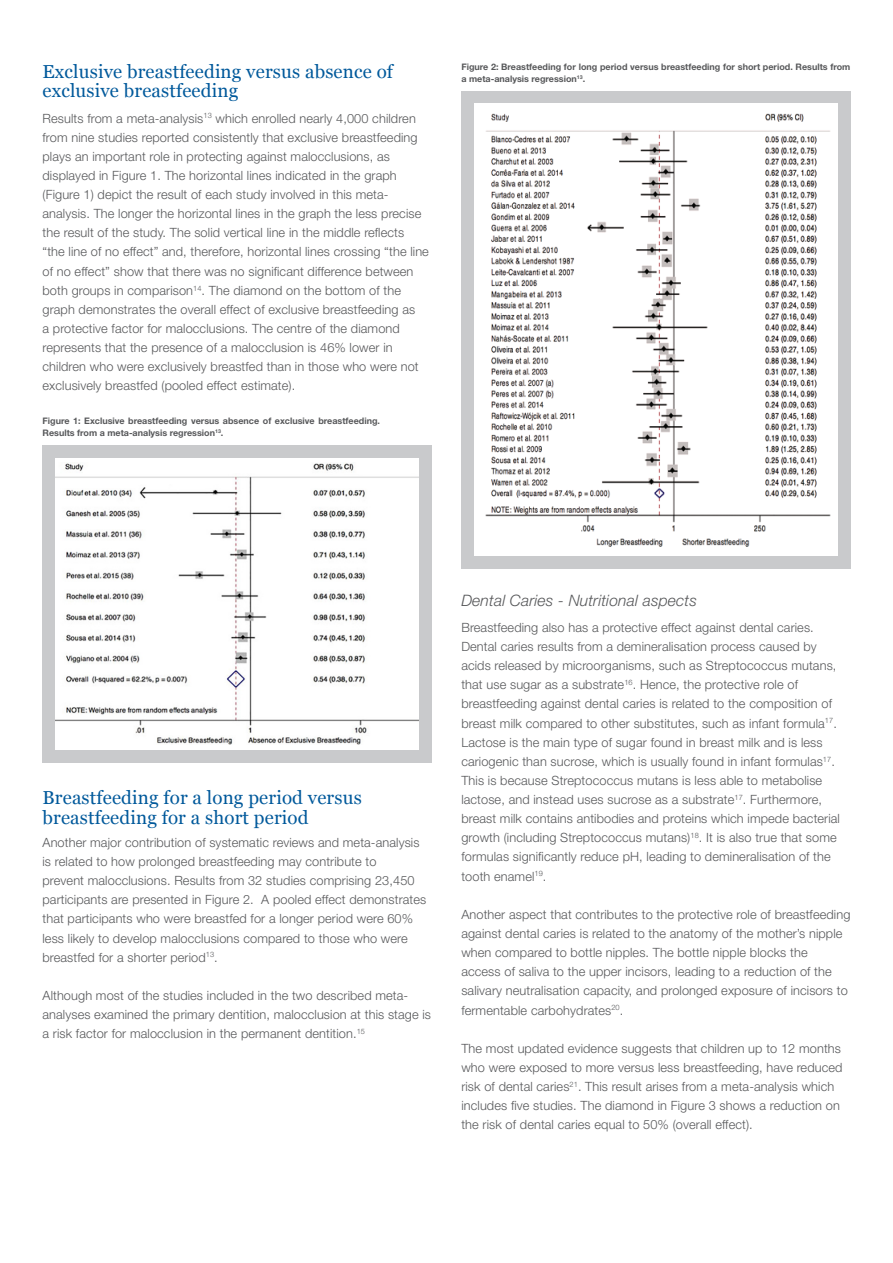
<style>
.page{position:relative;width:893px;height:1263px;background:#fff}
.page>*{position:absolute;margin:0;border:0;box-sizing:border-box;transform-origin:0 0}
.t1{font:18.75px/19.2px "Georgia";letter-spacing:.01em;color:#00599b}
.t2{font:italic 300 15.75px "Helvetica Neue LT Std";letter-spacing:.01em;color:#57585a}
.t3{font:300 12.75px/19.2px "Helvetica Neue LT Std";letter-spacing:.01em;color:#57585a}
.t4{font:700 9px/12px "Helvetica Neue LT Std";color:#57585a}
</style>
<div class="page">
<div style="left:43px;top:445px;width:389px;height:317px;background:#c9cacc"></div>
<div style="left:55px;top:458px;width:364px;height:291px;background:#fff"></div>
<img style="left:55px;top:463px;width:364px;height:281px">
<div style="left:461px;top:91px;width:389px;height:478px;background:#c9cacc"></div>
<img style="left:474px;top:103px;width:364px;height:453px">
<p class="t1" style="left:43px;top:61px;width:352px">Exclusive breastfeeding versus absence of exclusive breastfeeding</p>
<p class="t3" style="left:43px;top:108px;width:388px">Results from a meta-analysis<sup>13</sup> which enrolled nearly 4,000 children from nine studies reported consistently that exclusive breastfeeding plays an important role in protecting against malocclusions, as displayed in Figure 1. The horizontal lines indicated in the graph (Figure 1) depict the result of each study involved in this meta&shy;analysis. The longer the horizontal lines in the graph the less precise the result of the study. The solid vertical line in the middle reflects “the line of no effect” and, therefore, horizontal lines crossing “the line of no effect” show that there was no significant difference between both groups in comparison<sup>14</sup>. The diamond on the bottom of the graph demonstrates the overall effect of exclusive breastfeeding as<br>a protective factor for malocclusions. The centre of the diamond represents that the presence of a malocclusion is 46% lower in children who were exclusively breastfed than in those who were not exclusively breastfed (pooled effect estimate).</p>
<p class="t4" style="left:43px;top:415px;width:339px">Figure 1: Exclusive breastfeeding versus absence of exclusive breastfeeding.<br>Results from a meta-analysis regression<sup>13</sup>.</p>
<p class="t4" style="left:461px;top:61px;width:391px">Figure 2: Breastfeeding for long period versus breastfeeding for short period. Results from a meta-analysis regression<sup>13</sup>.</p>
<p class="t1" style="left:43px;top:788px;width:321px">Breastfeeding for a long period versus breastfeeding for a short period</p>
<p class="t3" style="left:43px;top:832px;width:385px">Another major contribution of systematic reviews and meta-analysis is related to how prolonged breastfeeding may contribute to<br>prevent malocclusions. Results from 32 studies comprising 23,450 participants are presented in Figure 2. A pooled effect demonstrates that participants who were breastfed for a longer period were 60% less likely to develop malocclusions compared to those who were breastfed for a shorter period<sup>13</sup>.</p>
<p class="t3" style="left:43px;top:985px;width:390px">Although most of the studies included in the two described meta&shy;analyses examined the primary dentition, malocclusion at this stage is a risk factor for malocclusion in the permanent dentition.<sup>15</sup></p>
<p class="t2" style="left:461px;top:591px;width:237px">Dental Caries - Nutritional aspects</p>
<p class="t3" style="left:461px;top:618px;width:380px">Breastfeeding also has a protective effect against dental caries.<br>Dental caries results from a demineralisation process caused by acids released by microorganisms, such as Streptococcus mutans, that use sugar as a substrate<sup>16</sup>. Hence, the protective role of breastfeeding against dental caries is related to the composition of breast milk compared to other substitutes, such as infant formula<sup>17</sup>.<br>Lactose is the main type of sugar found in breast milk and is less cariogenic than sucrose, which is usually found in infant formulas<sup>17</sup>.<br>This is because Streptococcus mutans is less able to metabolise lactose, and instead uses sucrose as a substrate<sup>17</sup>. Furthermore, breast milk contains antibodies and proteins which impede bacterial growth (including Streptococcus mutans)<sup>18</sup>. It is also true that some formulas significantly reduce pH, leading to demineralisation of the tooth enamel<sup>19</sup>.</p>
<p class="t3" style="left:461px;top:904px;width:391px">Another aspect that contributes to the protective role of breastfeeding against dental caries is related to the anatomy of the mother’s nipple when compared to bottle nipples. The bottle nipple blocks the<br>access of saliva to the upper incisors, leading to a reduction of the salivary neutralisation capacity, and prolonged exposure of incisors to fermentable carbohydrates<sup>20</sup>.</p>
<p class="t3" style="left:461px;top:1038px;width:383px">The most updated evidence suggests that children up to 12 months who were exposed to more versus less breastfeeding, have reduced risk of dental caries<sup>21</sup>. This result arises from a meta-analysis which includes five studies. The diamond in Figure 3 shows a reduction on the risk of dental caries equal to 50% (overall effect).</p>
</div>
